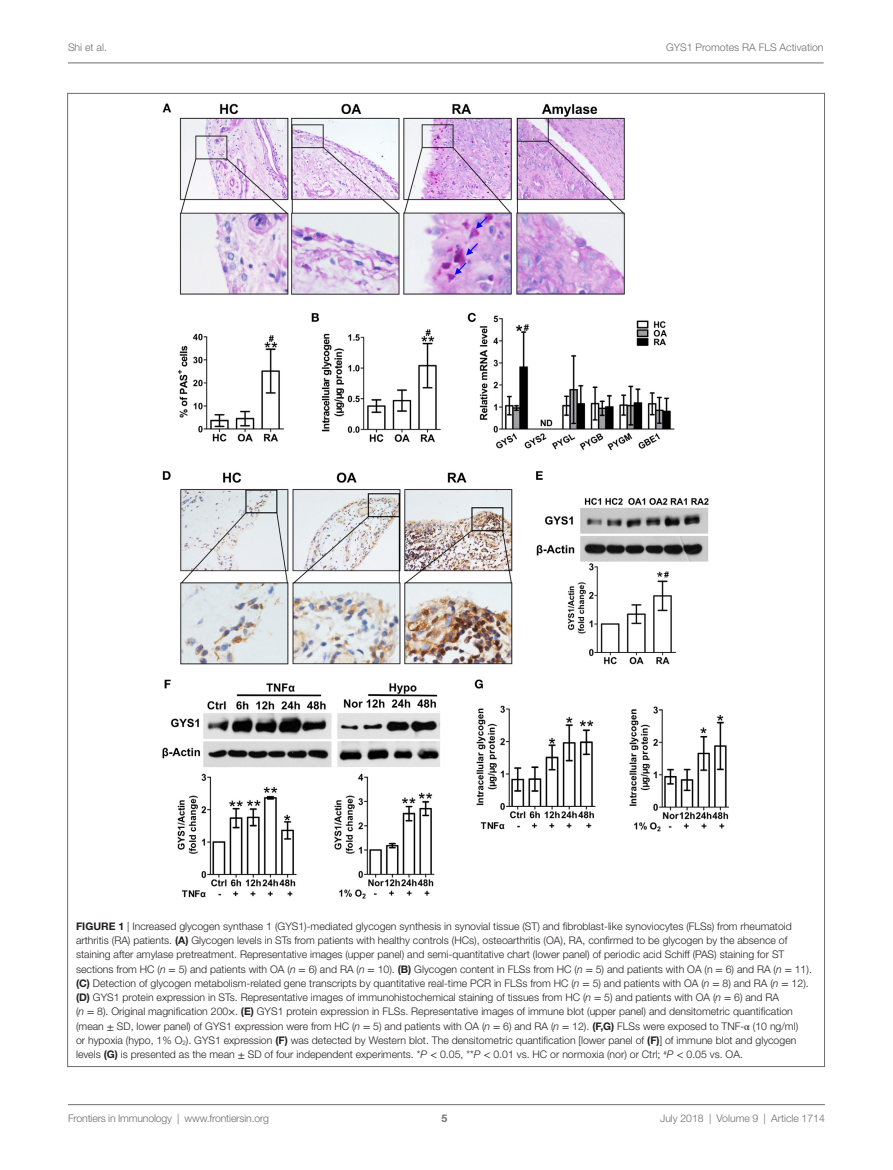
<style>
.page{position:relative;width:893px;height:1170px;background:#fff}
.page>*{position:absolute;margin:0;border:0;box-sizing:border-box;transform-origin:0 0}
.t1{font:300 10.5px/14.2px "Helvetica Neue LT Std";color:#231f20}
.t2{font:300 10.5px "Helvetica Neue LT Std";color:#6c6d70}
.t3{font:700 10.5px "Helvetica Neue LT Std";color:#6c6d70}
.s1{font-weight:700}
.s2{font-style:italic}
.s3{font-family:"STIX General";font-weight:400}
</style>
<div class="page">
<img style="left:162px;top:103px;width:568px;height:796px">
<hr style="left:68px;top:1104px;width:757px;height:1px;background:#6c6d70">
<hr style="left:68px;top:63px;width:755px;height:1px;background:#6c6d70">
<p class="t2" style="left:68px;top:41px;width:40px">Shi et al.</p>
<p class="t2" style="left:666px;top:41px;width:159px">GYS1 Promotes RA FLS Activation</p>
<p class="t1" style="left:76px;top:918px;width:737px"><span class="s1">FIGURE 1</span> | Increased glycogen synthase 1 (GYS1)-mediated glycogen synthesis in synovial tissue (ST) and fibroblast-like synoviocytes (FLSs) from rheumatoid arthritis (RA) patients. <span class="s1">(A)</span> Glycogen levels in STs from patients with healthy controls (HCs), osteoarthritis (OA), RA, confirmed to be glycogen by the absence of staining after amylase pretreatment. Representative images (upper panel) and semi-quantitative chart (lower panel) of periodic acid Schiff (PAS) staining for ST sections from HC (<span class="s2">n</span> <span class="s3">=</span> 5) and patients with OA (<span class="s2">n</span> <span class="s3">=</span> 6) and RA (<span class="s2">n</span> <span class="s3">=</span> 10). <span class="s1">(B)</span> Glycogen content in FLSs from HC (<span class="s2">n</span> <span class="s3">=</span> 5) and patients with OA (n <span class="s3">=</span> 6) and RA (<span class="s2">n</span> <span class="s3">=</span> 11). <span class="s1">(C)</span> Detection of glycogen metabolism-related gene transcripts by quantitative real-time PCR in FLSs from HC (<span class="s2">n</span> <span class="s3">=</span> 5) and patients with OA (<span class="s2">n</span> <span class="s3">=</span> 8) and RA (<span class="s2">n</span> <span class="s3">=</span> 12). <span class="s1">(D)</span> GYS1 protein expression in STs. Representative images of immunohistochemical staining of tissues from HC (<span class="s2">n</span> <span class="s3">=</span> 5) and patients with OA (<span class="s2">n</span> <span class="s3">=</span> 6) and RA<br>(<span class="s2">n</span> <span class="s3">=</span> 8). Original magnification 200<span class="s3">×</span>. <span class="s1">(E)</span> GYS1 protein expression in FLSs. Representative images of immune blot (upper panel) and densitometric quantification (mean <span class="s3">±</span> SD, lower panel) of GYS1 expression were from HC (<span class="s2">n</span> <span class="s3">=</span> 5) and patients with OA (<span class="s2">n</span> <span class="s3">=</span> 6) and RA (<span class="s2">n</span> <span class="s3">=</span> 12). <span class="s1">(F,G)</span> FLSs were exposed to TNF-<span class="s3">α</span> (10 ng/ml)<br>or hypoxia (hypo, 1% O<sub>2</sub>). GYS1 expression <span class="s1">(F)</span> was detected by Western blot. The densitometric quantification [lower panel of <span class="s1">(F)</span>] of immune blot and glycogen levels <span class="s1">(G)</span> is presented as the mean <span class="s3">±</span> SD of four independent experiments. *<span class="s2">P</span> <span class="s3">&lt;</span> 0.05, **<span class="s2">P</span> <span class="s3">&lt;</span> 0.01 vs. HC or normoxia (nor) or Ctrl; <sup>#</sup><span class="s2">P</span> <span class="s3">&lt;</span> 0.05 vs. OA.</p>
<p class="t2" style="left:68px;top:1111px;width:203px">Frontiers in Immunology | www.frontiersin.org</p>
<p class="t2" style="left:660px;top:1111px;width:166px">July 2018 | Volume 9 | Article 1714</p>
<p class="t3" style="left:441px;top:1111px;width:7px">5</p>
</div>
